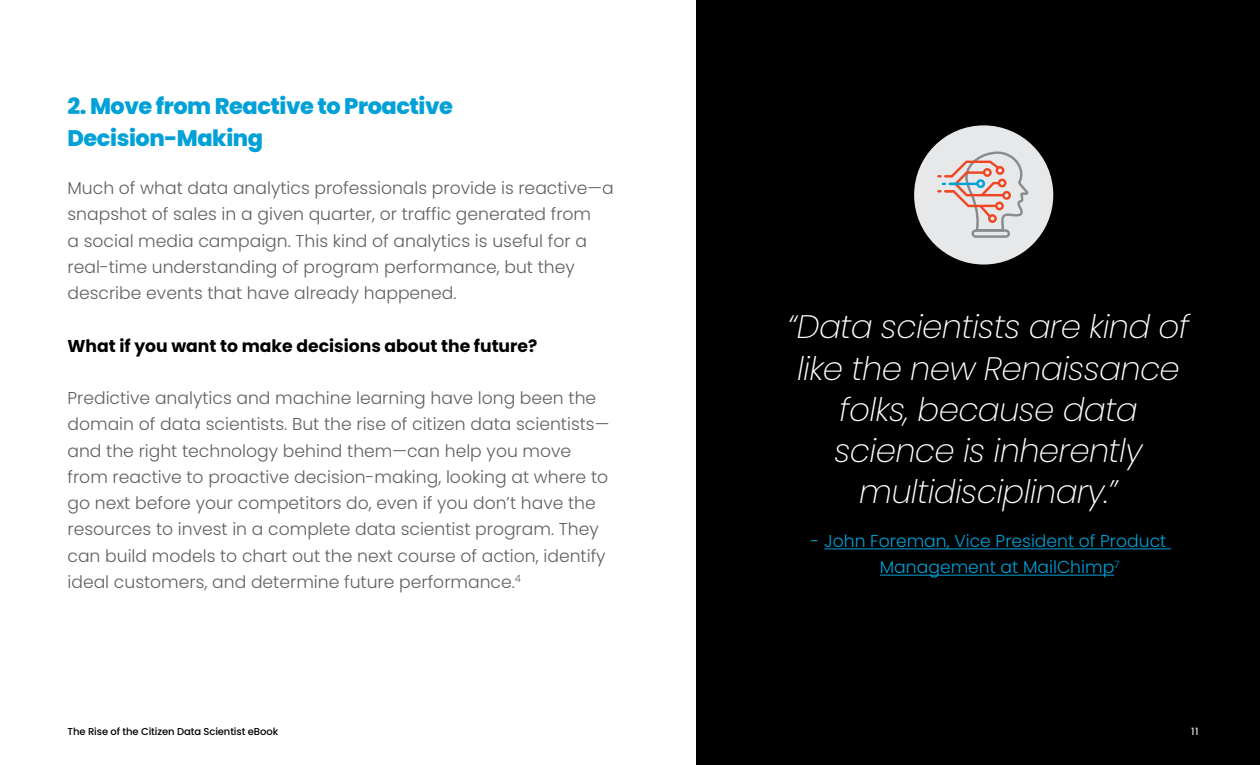
<style>
.page{position:relative;width:1260px;height:765px;background:#fff}
.page>*{position:absolute;margin:0;border:0;box-sizing:border-box;transform-origin:0 0}
.t1{font:italic 200 32.5px/41.2px "Poppins";letter-spacing:-.02em;color:#fff;text-align:center}
.t2{font:800 22.5px/32.5px "Poppins";letter-spacing:-.02em;color:#00a1d7}
.t3{font:300 17.25px/26.2px "Poppins";color:#5f6062}
.t4{font:300 17.25px/26.2px "Poppins";color:#00a1d7}
.t5{font:700 17.25px "Poppins";color:#000}
.t6{font:500 10px "Poppins";letter-spacing:-.01em;color:#000}
.t7{font:500 10px "Poppins";color:#dcddde}
</style>
<div class="page">
<div style="left:696px;top:0;width:564px;height:765px;background:#000"></div>
<hr style="left:824px;top:548px;width:347px;height:1px;background:#00a1d7">
<hr style="left:880px;top:575px;width:234px;height:1px;background:#00a1d7">
<div style="left:914px;top:125px;width:139px;height:140px;background:#e7e8e9;border-radius:50%"></div>
<svg style="left:937px;top:151px;width:92px;height:87px"></svg>
<h2 class="t2" style="left:68px;top:90px;width:387px">2. Move from Reactive to Proactive<br>Decision-Making</h2>
<p class="t3" style="left:68px;top:175px;width:548px">Much of what data analytics professionals provide is reactive—a snapshot of sales in a given quarter, or traffic generated from<br>a social media campaign. This kind of analytics is useful for a real-time understanding of program performance, but they describe events that have already happened.</p>
<p class="t5" style="left:68px;top:336px;width:471px">What if you want to make decisions about the future?</p>
<p class="t3" style="left:68px;top:385px;width:543px">Predictive analytics and machine learning have long been the domain of data scientists. But the rise of citizen data scientists— and the right technology behind them—can help you move from reactive to proactive decision-making, looking at where to go next before your competitors do, even if you don’t have the resources to invest in a complete data scientist program. They can build models to chart out the next course of action, identify ideal customers, and determine future performance.<sup>4</sup></p>
<h1 class="t1" style="left:788px;top:307px;width:403px">“Data scientists are kind of like the new Renaissance folks, because data science is inherently multidisciplinary.”</h1>
<p class="t4" style="left:880px;top:528px;width:288px;text-indent:-69px">- John Foreman, Vice President of Product<br>Management at MailChimp<sup>7</sup></p>
<p class="t6" style="left:68px;top:726px;width:212px">The Rise of the Citizen Data Scientist eBook</p>
<p class="t7" style="left:1191px;top:726px;width:9px">11</p>
</div>
